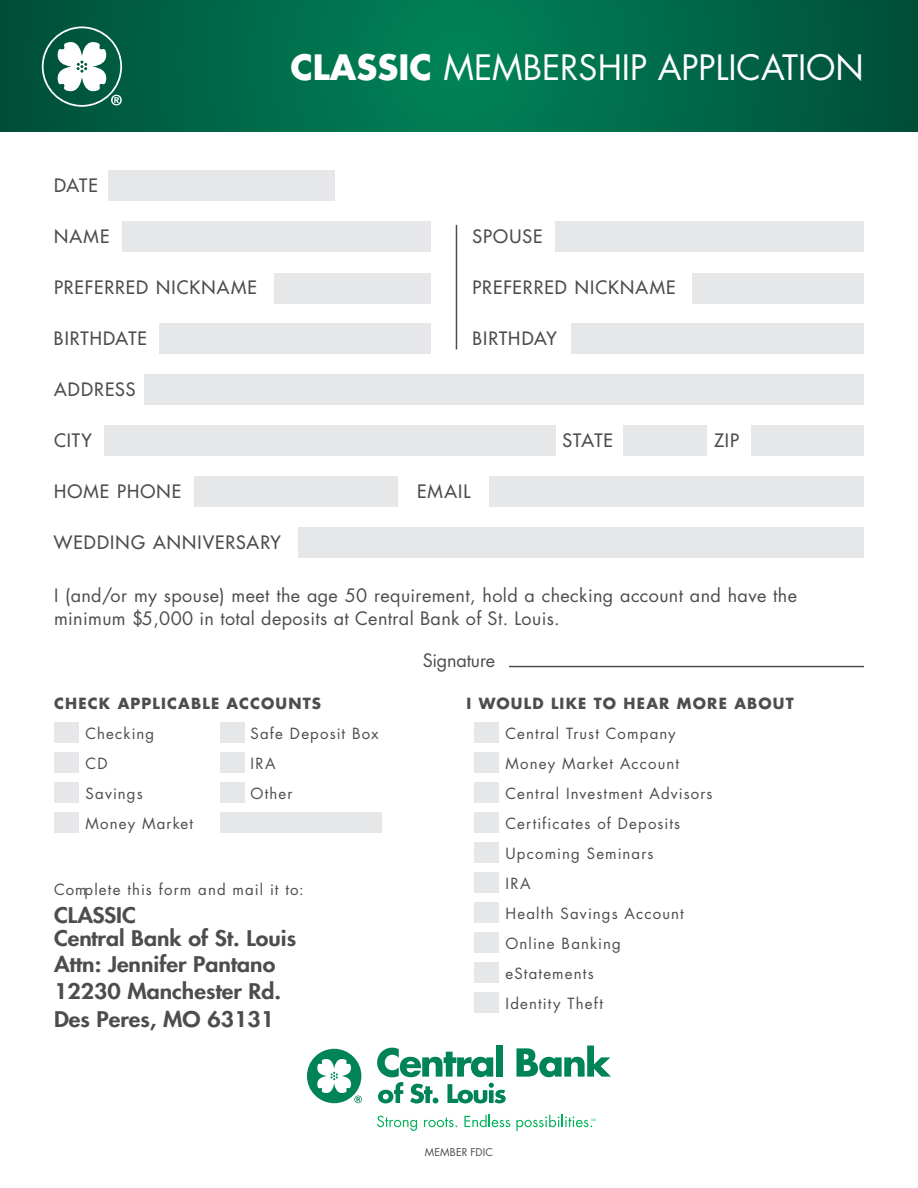
<style>
.page{position:relative;width:918px;height:1188px;background:#fff}
.page>*{position:absolute;margin:0;border:0;box-sizing:border-box;transform-origin:0 0}
.t1{font:34.05px "Futura Std";color:#fff}
.t2{font:800 21px/27.6px "Futura Std";color:#4d4d4f;scale:1.1 1}
.t3{font:18px/22.5px "Futura Std";letter-spacing:.02em;color:#4d4d4f}
.t4{font:500 18px "Futura Std";letter-spacing:.06em;color:#4d4d4f}
.t5{font:18px "Futura Std";letter-spacing:-.015em;color:#4d4d4f}
.t6{font:15px/30px "Futura Std";letter-spacing:.075em;color:#4d4d4f}
.t7{font:700 15px "Futura Std";letter-spacing:.08em;color:#4d4d4f}
.t8{font:10.5px "Futura Std";letter-spacing:.02em;color:#4d4d4f}
.s1{font-weight:700}
</style>
<div class="page">
<svg style="left:0;top:0;width:918px;height:132px;background:#006848"></svg>
<svg style="left:42px;top:27px;width:80px;height:80px"></svg>
<div style="left:108px;top:171px;width:227px;height:30px;background:#e6e7e8"></div>
<div style="left:122px;top:222px;width:309px;height:30px;background:#e6e7e8"></div>
<div style="left:54px;top:723px;width:25px;height:20px;background:#e6e7e8"></div>
<div style="left:220px;top:723px;width:25px;height:20px;background:#e6e7e8"></div>
<div style="left:474px;top:723px;width:25px;height:20px;background:#e6e7e8"></div>
<div style="left:54px;top:753px;width:25px;height:20px;background:#e6e7e8"></div>
<div style="left:220px;top:753px;width:25px;height:20px;background:#e6e7e8"></div>
<div style="left:474px;top:753px;width:25px;height:20px;background:#e6e7e8"></div>
<div style="left:54px;top:783px;width:25px;height:20px;background:#e6e7e8"></div>
<div style="left:220px;top:783px;width:25px;height:20px;background:#e6e7e8"></div>
<div style="left:474px;top:783px;width:25px;height:20px;background:#e6e7e8"></div>
<div style="left:54px;top:813px;width:25px;height:20px;background:#e6e7e8"></div>
<div style="left:220px;top:813px;width:162px;height:20px;background:#e6e7e8"></div>
<div style="left:474px;top:813px;width:25px;height:20px;background:#e6e7e8"></div>
<div style="left:474px;top:843px;width:25px;height:20px;background:#e6e7e8"></div>
<div style="left:474px;top:873px;width:25px;height:20px;background:#e6e7e8"></div>
<div style="left:474px;top:903px;width:25px;height:20px;background:#e6e7e8"></div>
<div style="left:474px;top:933px;width:25px;height:20px;background:#e6e7e8"></div>
<div style="left:474px;top:963px;width:25px;height:20px;background:#e6e7e8"></div>
<div style="left:474px;top:993px;width:25px;height:20px;background:#e6e7e8"></div>
<div style="left:555px;top:222px;width:309px;height:30px;background:#e6e7e8"></div>
<div style="left:274px;top:273px;width:157px;height:30px;background:#e6e7e8"></div>
<div style="left:692px;top:273px;width:172px;height:30px;background:#e6e7e8"></div>
<div style="left:159px;top:324px;width:272px;height:30px;background:#e6e7e8"></div>
<div style="left:571px;top:324px;width:293px;height:30px;background:#e6e7e8"></div>
<div style="left:145px;top:375px;width:719px;height:30px;background:#e6e7e8"></div>
<div style="left:104px;top:426px;width:451px;height:30px;background:#e6e7e8"></div>
<div style="left:623px;top:426px;width:84px;height:30px;background:#e6e7e8"></div>
<div style="left:752px;top:426px;width:112px;height:30px;background:#e6e7e8"></div>
<div style="left:194px;top:477px;width:203px;height:30px;background:#e6e7e8"></div>
<div style="left:489px;top:477px;width:375px;height:30px;background:#e6e7e8"></div>
<div style="left:298px;top:528px;width:566px;height:30px;background:#e6e7e8"></div>
<hr style="left:456px;top:225px;width:1px;height:124px;background:#4d4d4f">
<hr style="left:509px;top:666px;width:355px;height:1px;background:#4d4d4f">
<div style="left:496px;top:1046px;width:7px;height:31px;background:#008457"></div>
<svg style="left:516px;top:1046px;width:95px;height:31px"></svg>
<svg style="left:377px;top:1048px;width:129px;height:56px"></svg>
<div style="left:307px;top:1049px;width:54px;height:54px;background:#008457;border-radius:50%"></div>
<svg style="left:314px;top:1055px;width:48px;height:48px"></svg>
<svg style="left:377px;top:1116px;width:40px;height:15px"></svg>
<svg style="left:424px;top:1118px;width:33px;height:9px"></svg>
<svg style="left:464px;top:1115px;width:46px;height:12px"></svg>
<svg style="left:516px;top:1115px;width:80px;height:16px"></svg>
<h1 class="t1" style="left:291px;top:45px;width:575px"><span class="s1">CLASSIC</span> MEMBERSHIP APPLICATION</h1>
<p class="t4" style="left:54px;top:174px;width:45px">DATE</p>
<p class="t4" style="left:54px;top:225px;width:57px">NAME</p>
<p class="t4" style="left:472px;top:225px;width:72px">SPOUSE</p>
<p class="t4" style="left:54px;top:276px;width:205px">PREFERRED NICKNAME</p>
<p class="t4" style="left:472px;top:276px;width:205px">PREFERRED NICKNAME</p>
<p class="t4" style="left:54px;top:327px;width:95px">BIRTHDATE</p>
<p class="t4" style="left:472px;top:327px;width:86px">BIRTHDAY</p>
<p class="t4" style="left:54px;top:378px;width:83px">ADDRESS</p>
<p class="t4" style="left:54px;top:429px;width:39px">CITY</p>
<p class="t4" style="left:562px;top:429px;width:52px">STATE</p>
<p class="t4" style="left:714px;top:429px;width:27px">ZIP</p>
<p class="t4" style="left:54px;top:480px;width:129px">HOME PHONE</p>
<p class="t4" style="left:417px;top:480px;width:55px">EMAIL</p>
<p class="t4" style="left:54px;top:531px;width:228px">WEDDING ANNIVERSARY</p>
<p class="t3" style="left:54px;top:585px;width:745px">I (and/or my spouse) meet the age 50 requirement, hold a checking account and have the minimum $5,000 in total deposits at Central Bank of St. Louis.</p>
<p class="t5" style="left:423px;top:649px;width:74px">Signature</p>
<p class="t7" style="left:54px;top:694px;width:269px">CHECK APPLICABLE ACCOUNTS</p>
<p class="t7" style="left:466px;top:694px;width:329px">I WOULD LIKE TO HEAR MORE ABOUT</p>
<p class="t6" style="left:86px;top:719px;width:70px">Checking</p>
<p class="t6" style="left:250px;top:719px;width:130px">Safe Deposit Box</p>
<p class="t6" style="left:506px;top:719px;width:172px">Central Trust Company</p>
<p class="t6" style="left:86px;top:749px;width:24px">CD</p>
<p class="t6" style="left:250px;top:749px;width:26px">IRA</p>
<p class="t6" style="left:506px;top:749px;width:175px">Money Market Account</p>
<p class="t6" style="left:86px;top:779px;width:59px">Savings</p>
<p class="t6" style="left:250px;top:779px;width:44px">Other</p>
<p class="t6" style="left:506px;top:779px;width:208px">Central Investment Advisors</p>
<p class="t6" style="left:86px;top:809px;width:109px">Money Market</p>
<p class="t6" style="left:506px;top:809px;width:180px">Certificates of Deposits<br>Upcoming Seminars<br>IRA<br>Health Savings Account<br>Online Banking eStatements<br>Identity Theft</p>
<p class="t6" style="left:54px;top:875px;width:251px">Complete this form and mail it to:</p>
<h2 class="t2" style="left:54px;top:903px;width:222px;line-height:23.2px">CLASSIC<br>Central Bank of St. Louis</h2>
<h2 class="t2" style="left:54px;top:950px;width:208px">Attn: Jennifer Pantano<br>12230 Manchester Rd.<br>Des Peres, MO 63131</h2>
<p class="t8" style="left:425px;top:1146px;width:70px">MEMBER FDIC</p>
</div>
